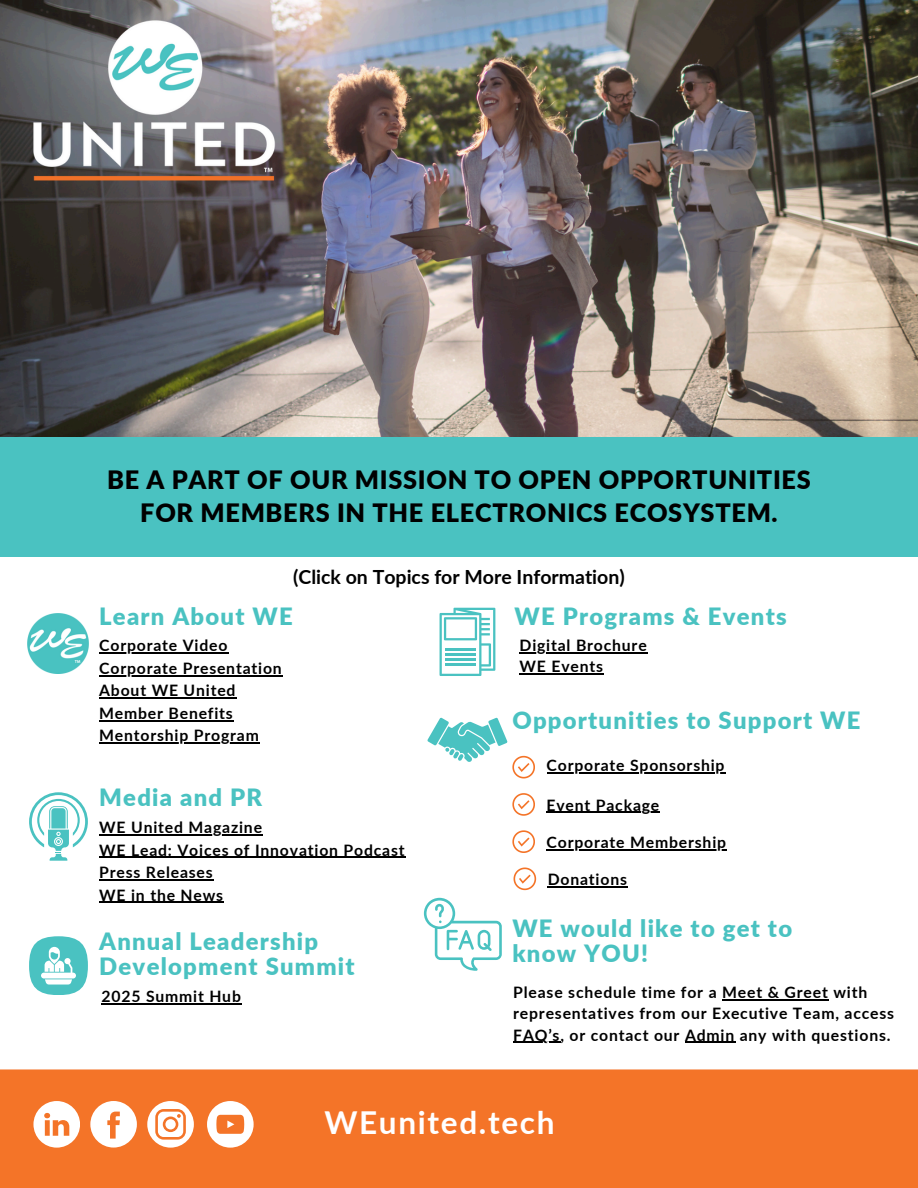
<style>
.page{position:relative;width:918px;height:1188px;background:#fff}
.page>*{position:absolute;margin:0;border:0;box-sizing:border-box;transform-origin:0 0}
.t1{font:700 31.5px "Lato";letter-spacing:.05em;color:#fff}
.t2{font:900 25.35px/32.7px "Lato";letter-spacing:.03em;color:#000;text-align:center}
.t3{font:900 23.85px/25px "Lato";letter-spacing:.05em;color:#4ac2c1}
.t4{font:700 19.5px "Lato";color:#000}
.t5{font:700 15.75px/21.3px "Lato";letter-spacing:.05em;color:#000}
</style>
<div class="page">
<img style="left:0;top:0;width:918px;height:438px">
<div style="left:0;top:438px;width:918px;height:119px;background:#4ac2c1"></div>
<div style="left:0;top:1069px;width:918px;height:119px;background:#f47428"></div>
<svg style="left:512px;top:793px;width:23px;height:23px"></svg>
<svg style="left:512px;top:830px;width:23px;height:23px"></svg>
<img style="left:28px;top:613px;width:60px;height:60px">
<svg style="left:29px;top:792px;width:59px;height:69px"></svg>
<div style="left:29px;top:936px;width:59px;height:59px;background:#4ac2c1;border-radius:50%"></div>
<svg style="left:41px;top:947px;width:35px;height:38px"></svg>
<svg style="left:440px;top:608px;width:55px;height:68px"></svg>
<svg style="left:427px;top:718px;width:108px;height:60px"></svg>
<svg style="left:514px;top:868px;width:22px;height:22px"></svg>
<svg style="left:424px;top:898px;width:78px;height:73px"></svg>
<svg style="left:147px;top:1101px;width:46px;height:46px"></svg>
<svg style="left:90px;top:1101px;width:47px;height:46px"></svg>
<svg style="left:33px;top:1101px;width:47px;height:46px"></svg>
<svg style="left:207px;top:1101px;width:46px;height:46px"></svg>
<img style="left:28px;top:14px;width:254px;height:169px">
<hr style="left:99px;top:653px;width:129px;height:1px;background:#000">
<hr style="left:99px;top:675px;width:184px;height:1px;background:#000">
<hr style="left:99px;top:698px;width:137px;height:1px;background:#000">
<hr style="left:99px;top:720px;width:135px;height:1px;background:#000">
<hr style="left:99px;top:743px;width:161px;height:1px;background:#000">
<hr style="left:99px;top:834px;width:164px;height:1px;background:#000">
<hr style="left:99px;top:857px;width:307px;height:1px;background:#000">
<hr style="left:99px;top:879px;width:115px;height:1px;background:#000">
<hr style="left:99px;top:902px;width:125px;height:1px;background:#000">
<hr style="left:547px;top:772px;width:178px;height:1px;background:#000">
<hr style="left:547px;top:812px;width:113px;height:1px;background:#000">
<hr style="left:547px;top:849px;width:180px;height:1px;background:#000">
<hr style="left:520px;top:652px;width:128px;height:1px;background:#000">
<hr style="left:520px;top:674px;width:84px;height:1px;background:#000">
<hr style="left:548px;top:886px;width:80px;height:1px;background:#000">
<hr style="left:722px;top:999px;width:107px;height:1px;background:#000">
<hr style="left:513px;top:1042px;width:47px;height:1px;background:#000">
<hr style="left:685px;top:1042px;width:50px;height:1px;background:#000">
<hr style="left:102px;top:1003px;width:140px;height:1px;background:#000">
<p class="t2" style="left:107px;top:463px;width:705px">BE A PART OF OUR MISSION TO OPEN OPPORTUNITIES<br>FOR MEMBERS IN THE ELECTRONICS ECOSYSTEM.</p>
<h3 class="t4" style="left:293px;top:564px;width:333px">(Click on Topics for More Information)</h3>
<p class="t3" style="left:99px;top:603px;width:195px">Learn About WE</p>
<p class="t5" style="left:99px;top:635px;width:130px">Corporate Video</p>
<p class="t5" style="left:99px;top:657px;width:184px">Corporate Presentation</p>
<p class="t5" style="left:99px;top:680px;width:138px">About WE United</p>
<h3 class="t5" style="left:99px;top:702px;width:135px">Member Benefits</h3>
<p class="t5" style="left:99px;top:725px;width:161px">Mentorship Program</p>
<h2 class="t3" style="left:99px;top:784px;width:164px">Media and PR</h2>
<p class="t5" style="left:99px;top:816px;width:164px">WE United Magazine</p>
<p class="t5" style="left:99px;top:839px;width:307px">WE Lead: Voices of Innovation Podcast</p>
<p class="t5" style="left:99px;top:861px;width:115px">Press Releases</p>
<p class="t5" style="left:99px;top:884px;width:126px">WE in the News</p>
<h4 class="t3" style="left:99px;top:928px;width:257px">Annual Leadership<br>Development Summit</h4>
<h3 class="t5" style="left:102px;top:985px;width:141px">2025 Summit Hub</h3>
<p class="t3" style="left:515px;top:603px;width:274px">WE Programs &amp; Events</p>
<h3 class="t5" style="left:520px;top:634px;width:129px">Digital Brochure</h3>
<p class="t5" style="left:520px;top:656px;width:85px">WE Events</p>
<h3 class="t3" style="left:512px;top:707px;width:350px">Opportunities to Support WE</h3>
<p class="t5" style="left:547px;top:754px;width:180px">Corporate Sponsorship</p>
<p class="t5" style="left:547px;top:794px;width:114px">Event Package</p>
<p class="t5" style="left:547px;top:831px;width:181px">Corporate Membership</p>
<p class="t5" style="left:548px;top:868px;width:81px">Donations</p>
<p class="t3" style="left:512px;top:915px;width:281px">WE would like to get to know YOU!</p>
<p class="t5" style="left:513px;top:981px;width:382px">Please schedule time for a Meet &amp; Greet with representatives from our Executive Team, access</p>
<p class="t5" style="left:513px;top:1024px;width:379px">FAQ’s, or contact our Admin any with questions.</p>
<p class="t1" style="left:324px;top:1103px;width:232px">WEunited.tech</p>
</div>
